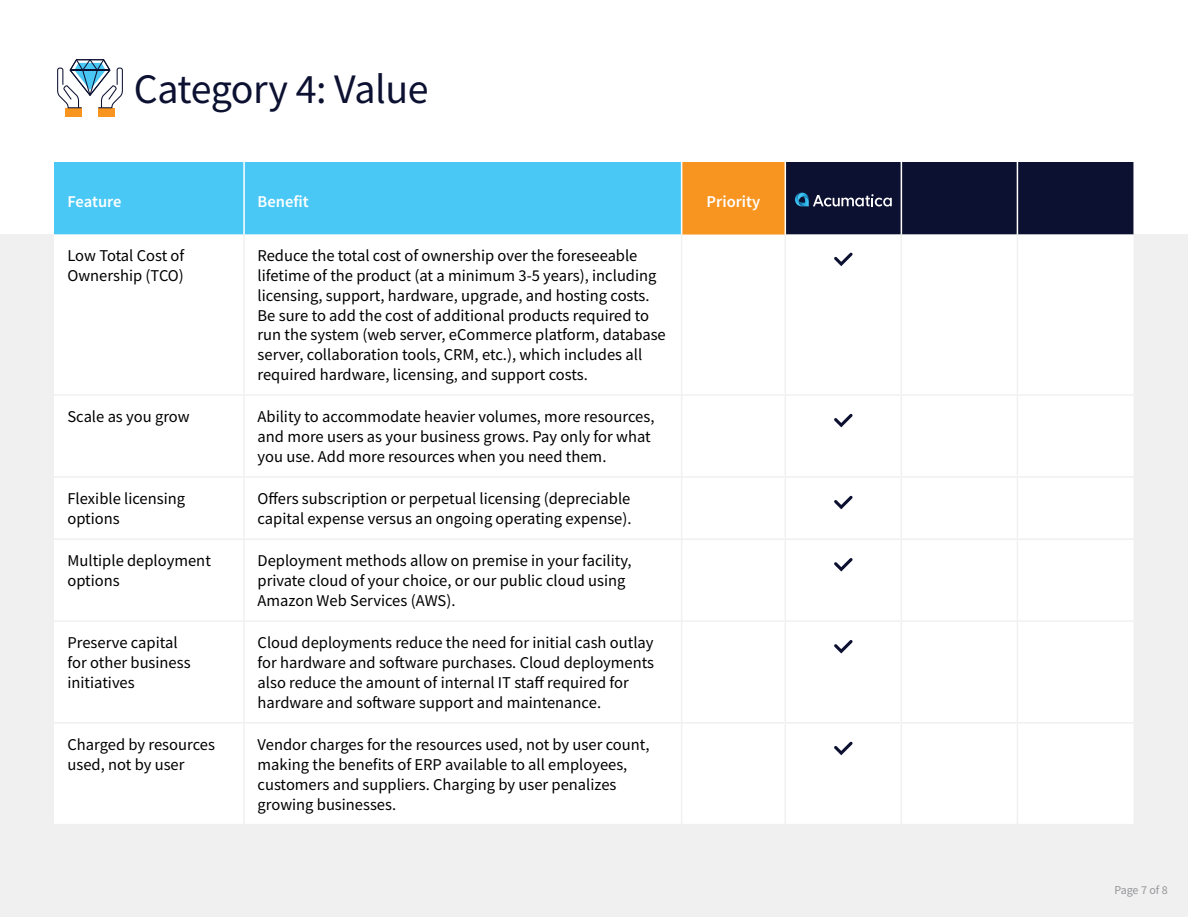
<style>
.page{position:relative;width:1188px;height:918px;background:#fff}
.page>*{position:absolute;margin:0;border:0;box-sizing:border-box;transform-origin:0 0}
.t1{font:42px "Source Sans Pro";letter-spacing:-.01em;color:#0d1131}
.t2{font:16.5px/19.8px "Source Sans Pro";color:#000}
.t3{font:600 16.5px "Source Sans Pro";color:#fff}
.t4{font:12px "Source Sans Pro";letter-spacing:-.005em;color:#939598}
</style>
<div class="page">
<div style="left:0;top:234px;width:1187px;height:683px;background:#f1f0f0"></div>
<div style="left:54px;top:162px;width:627px;height:73px;background:#49c8f5"></div>
<div style="left:682px;top:162px;width:103px;height:73px;background:#f89521"></div>
<div style="left:54px;top:235px;width:1079px;height:589px;background:#fff"></div>
<hr style="left:243px;top:162px;width:2px;height:73px;background:#fff">
<hr style="left:681px;top:162px;width:1px;height:73px;background:#fff">
<hr style="left:243px;top:235px;width:2px;height:159px;background:#f1f0f0">
<hr style="left:681px;top:235px;width:1px;height:159px;background:#f1f0f0">
<hr style="left:785px;top:235px;width:1px;height:159px;background:#f1f0f0">
<hr style="left:901px;top:235px;width:1px;height:159px;background:#f1f0f0">
<hr style="left:1017px;top:235px;width:1px;height:159px;background:#f1f0f0">
<hr style="left:54px;top:394px;width:190px;height:2px;background:#f1f0f0">
<hr style="left:244px;top:394px;width:438px;height:2px;background:#f1f0f0">
<hr style="left:243px;top:396px;width:2px;height:80px;background:#f1f0f0">
<hr style="left:682px;top:394px;width:103px;height:2px;background:#f1f0f0">
<hr style="left:681px;top:396px;width:1px;height:80px;background:#f1f0f0">
<hr style="left:785px;top:394px;width:116px;height:2px;background:#f1f0f0">
<hr style="left:785px;top:396px;width:1px;height:80px;background:#f1f0f0">
<hr style="left:901px;top:394px;width:116px;height:2px;background:#f1f0f0">
<hr style="left:901px;top:396px;width:1px;height:80px;background:#f1f0f0">
<hr style="left:1017px;top:394px;width:116px;height:2px;background:#f1f0f0">
<hr style="left:1017px;top:396px;width:1px;height:80px;background:#f1f0f0">
<hr style="left:54px;top:476px;width:190px;height:2px;background:#f1f0f0">
<hr style="left:244px;top:476px;width:438px;height:2px;background:#f1f0f0">
<hr style="left:243px;top:478px;width:2px;height:60px;background:#f1f0f0">
<hr style="left:682px;top:476px;width:103px;height:2px;background:#f1f0f0">
<hr style="left:681px;top:478px;width:1px;height:60px;background:#f1f0f0">
<hr style="left:785px;top:476px;width:116px;height:2px;background:#f1f0f0">
<hr style="left:785px;top:478px;width:1px;height:60px;background:#f1f0f0">
<hr style="left:901px;top:476px;width:116px;height:2px;background:#f1f0f0">
<hr style="left:901px;top:478px;width:1px;height:60px;background:#f1f0f0">
<hr style="left:1017px;top:476px;width:116px;height:2px;background:#f1f0f0">
<hr style="left:1017px;top:478px;width:1px;height:60px;background:#f1f0f0">
<hr style="left:54px;top:538px;width:190px;height:2px;background:#f1f0f0">
<hr style="left:244px;top:538px;width:438px;height:2px;background:#f1f0f0">
<hr style="left:243px;top:540px;width:2px;height:80px;background:#f1f0f0">
<hr style="left:682px;top:538px;width:103px;height:2px;background:#f1f0f0">
<hr style="left:681px;top:540px;width:1px;height:80px;background:#f1f0f0">
<hr style="left:785px;top:538px;width:116px;height:2px;background:#f1f0f0">
<hr style="left:785px;top:540px;width:1px;height:80px;background:#f1f0f0">
<hr style="left:901px;top:538px;width:116px;height:2px;background:#f1f0f0">
<hr style="left:901px;top:540px;width:1px;height:80px;background:#f1f0f0">
<hr style="left:1017px;top:538px;width:116px;height:2px;background:#f1f0f0">
<hr style="left:1017px;top:540px;width:1px;height:80px;background:#f1f0f0">
<hr style="left:54px;top:620px;width:190px;height:2px;background:#f1f0f0">
<hr style="left:244px;top:620px;width:438px;height:2px;background:#f1f0f0">
<hr style="left:243px;top:622px;width:2px;height:100px;background:#f1f0f0">
<hr style="left:682px;top:620px;width:103px;height:2px;background:#f1f0f0">
<hr style="left:681px;top:622px;width:1px;height:100px;background:#f1f0f0">
<hr style="left:785px;top:620px;width:116px;height:2px;background:#f1f0f0">
<hr style="left:785px;top:622px;width:1px;height:100px;background:#f1f0f0">
<hr style="left:901px;top:620px;width:116px;height:2px;background:#f1f0f0">
<hr style="left:901px;top:622px;width:1px;height:100px;background:#f1f0f0">
<hr style="left:1017px;top:620px;width:116px;height:2px;background:#f1f0f0">
<hr style="left:1017px;top:622px;width:1px;height:100px;background:#f1f0f0">
<hr style="left:54px;top:722px;width:190px;height:2px;background:#f1f0f0">
<hr style="left:244px;top:722px;width:438px;height:2px;background:#f1f0f0">
<hr style="left:243px;top:724px;width:2px;height:100px;background:#f1f0f0">
<hr style="left:682px;top:722px;width:103px;height:2px;background:#f1f0f0">
<hr style="left:681px;top:724px;width:1px;height:100px;background:#f1f0f0">
<hr style="left:785px;top:722px;width:116px;height:2px;background:#f1f0f0">
<hr style="left:785px;top:724px;width:1px;height:100px;background:#f1f0f0">
<hr style="left:901px;top:722px;width:116px;height:2px;background:#f1f0f0">
<hr style="left:901px;top:724px;width:1px;height:100px;background:#f1f0f0">
<hr style="left:1017px;top:722px;width:116px;height:2px;background:#f1f0f0">
<hr style="left:1017px;top:724px;width:1px;height:100px;background:#f1f0f0">
<div style="left:786px;top:162px;width:347px;height:73px;background:#0d1131"></div>
<svg style="left:834px;top:253px;width:19px;height:13px"></svg>
<svg style="left:834px;top:414px;width:19px;height:13px"></svg>
<svg style="left:834px;top:496px;width:19px;height:13px"></svg>
<svg style="left:834px;top:558px;width:19px;height:14px"></svg>
<svg style="left:834px;top:640px;width:19px;height:13px"></svg>
<svg style="left:834px;top:742px;width:19px;height:13px"></svg>
<div style="left:98px;top:109px;width:17px;height:8px;background:#f89521"></div>
<div style="left:65px;top:109px;width:17px;height:8px;background:#f89521"></div>
<svg style="left:57px;top:59px;width:66px;height:49px"></svg>
<h1 class="t1" style="left:134px;top:63px;width:296px">Category 4: Value</h1>
<p class="t3" style="left:68px;top:190px;width:56px">Feature</p>
<p class="t3" style="left:258px;top:190px;width:53px">Benefit</p>
<p class="t3" style="left:707px;top:190px;width:55px">Priority</p>
<p class="t2" style="left:68px;top:246px;width:118px">Low Total Cost of<br>Ownership (TCO)</p>
<p class="t2" style="left:258px;top:246px;width:410px">Reduce the total cost of ownership over the foreseeable lifetime of the product (at a minimum 3-5 years), including licensing, support, hardware, upgrade, and hosting costs.<br>Be sure to add the cost of additional products required to run the system (web server, eCommerce platform, database server, collaboration tools, CRM, etc.), which includes all required hardware, licensing, and support costs.</p>
<p class="t2" style="left:68px;top:407px;width:124px">Scale as you grow</p>
<p class="t2" style="left:258px;top:407px;width:398px">Ability to accommodate heavier volumes, more resources, and more users as your business grows. Pay only for what you use. Add more resources when you need them.</p>
<p class="t2" style="left:68px;top:489px;width:119px">Flexible licensing options</p>
<p class="t2" style="left:258px;top:489px;width:376px">Offers subscription or perpetual licensing (depreciable capital expense versus an ongoing operating expense).</p>
<p class="t2" style="left:68px;top:551px;width:145px">Multiple deployment options</p>
<p class="t2" style="left:258px;top:551px;width:376px">Deployment methods allow on premise in your facility, private cloud of your choice, or our public cloud using<br>Amazon Web Services (AWS).</p>
<p class="t2" style="left:68px;top:633px;width:125px">Preserve capital for other business initiatives</p>
<p class="t2" style="left:258px;top:633px;width:398px">Cloud deployments reduce the need for initial cash outlay for hardware and software purchases. Cloud deployments also reduce the amount of internal IT staff required for hardware and software support and maintenance.</p>
<p class="t2" style="left:68px;top:735px;width:149px">Charged by resources used, not by user</p>
<p class="t2" style="left:258px;top:735px;width:394px">Vendor charges for the resources used, not by user count, making the benefits of ERP available to all employees, customers and suppliers. Charging by user penalizes growing businesses.</p>
<p class="t4" style="left:1114px;top:882px;width:55px">Page 7 of 8</p>
</div>
